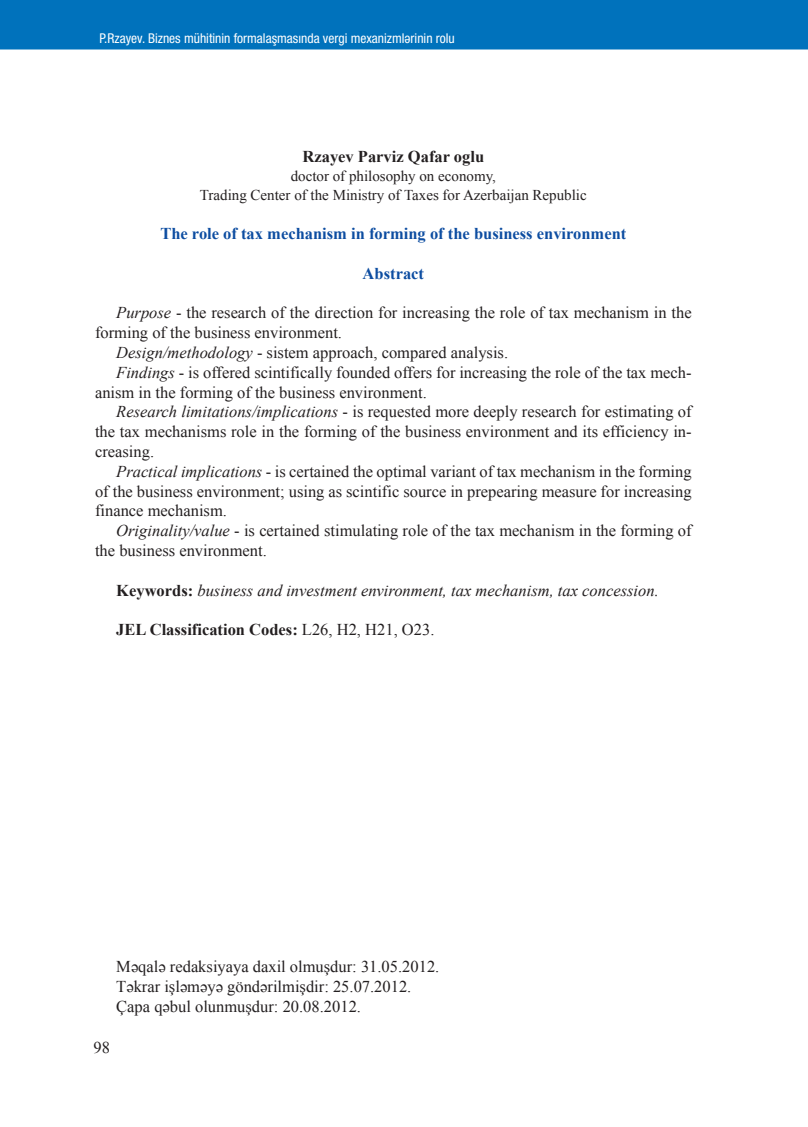
<style>
.page{position:relative;width:808px;height:1127px;background:#fff}
.page>*{position:absolute;margin:0;border:0;box-sizing:border-box;transform-origin:0 0}
.t1{font:16.5px/19.8px "Times New Roman";color:#231f20}
.t2{font:italic 16.5px "Times New Roman";color:#231f20}
.t3{font:700 16.5px "Times New Roman";color:#0d4da1}
.t4{font:700 16.5px "Times New Roman";color:#231f20}
.t5{font:15px/19px "Times New Roman";color:#231f20;text-align:center}
.t6{font:condensed 13.5px "Az Helvetica Neue";color:#fff}
.s1{font-style:italic}
.s2{font-weight:700;font-style:normal}
.s3{font-weight:400}
</style>
<div class="page">
<div style="left:0;top:0;width:808px;height:49px;background:#0072bc"></div>
<p class="t6" style="left:100px;top:33px;width:357px">P.Rzayev. Biznes mühitinin formalaşmasında vergi mexanizmlərinin rolu</p>
<p class="t4" style="left:303px;top:147px;width:183px">Rzayev Parviz Qafar oglu</p>
<p class="t5" style="left:200px;top:166px;width:388px">doctor of philosophy on economy,<br>Trading Center of the Ministry of Taxes for Azerbaijan Republic</p>
<p class="t3" style="left:160px;top:224px;width:467px">The role of tax mechanism in forming of the business environment</p>
<p class="t3" style="left:363px;top:264px;width:63px">Abstract</p>
<p class="t1" style="left:116px;top:303px;width:577px"><span class="s1">Purpose</span> - the research of the direction for increasing the role of tax mechanism in the</p>
<p class="t1" style="left:95px;top:323px;width:249px">forming of the business environment.</p>
<p class="t1" style="left:116px;top:343px;width:393px"><span class="s1">Design/methodology</span> - sistem approach, compared analysis.</p>
<p class="t1" style="left:116px;top:362px;width:577px"><span class="s1">Findings</span> - is offered scintifically founded offers for increasing the role of the tax mech-</p>
<p class="t1" style="left:95px;top:382px;width:333px">anism in the forming of the business environment.</p>
<p class="t1" style="left:116px;top:402px;width:577px"><span class="s1">Research limitations/implications</span> - is requested more deeply research for estimating of</p>
<p class="t1" style="left:95px;top:422px;width:598px">the tax mechanisms role in the forming of the business environment and its efficiency in-</p>
<p class="t1" style="left:95px;top:441px;width:61px">creasing.</p>
<p class="t1" style="left:116px;top:461px;width:577px"><span class="s1">Practical implications</span> - is certained the optimal variant of tax mechanism in the forming</p>
<p class="t1" style="left:95px;top:481px;width:598px">of the business environment; using as scintific source in prepearing measure for increasing</p>
<p class="t1" style="left:95px;top:501px;width:133px">finance mechanism.</p>
<p class="t1" style="left:116px;top:521px;width:577px"><span class="s1">Originality/value</span> - is certained stimulating role of the tax mechanism in the forming of</p>
<p class="t1" style="left:95px;top:540px;width:173px">the business environment.</p>
<p class="t2" style="left:116px;top:581px;width:544px"><span class="s2">Keywords:</span> business and investment environment, tax mechanism, tax concession.</p>
<p class="t4" style="left:116px;top:620px;width:320px">JEL Classification Codes: <span class="s3">L26, H2, H21, O23.</span></p>
<p class="t1" style="left:116px;top:956px;width:325px">Məqalə redaksiyaya daxil olmuşdur: 31.05.2012.<br>Təkrar işləməyə göndərilmişdir: 25.07.2012.<br>Çapa qəbul olunmuşdur: 20.08.2012.</p>
<p class="t1" style="left:94px;top:1038px;width:18px">98</p>
</div>
